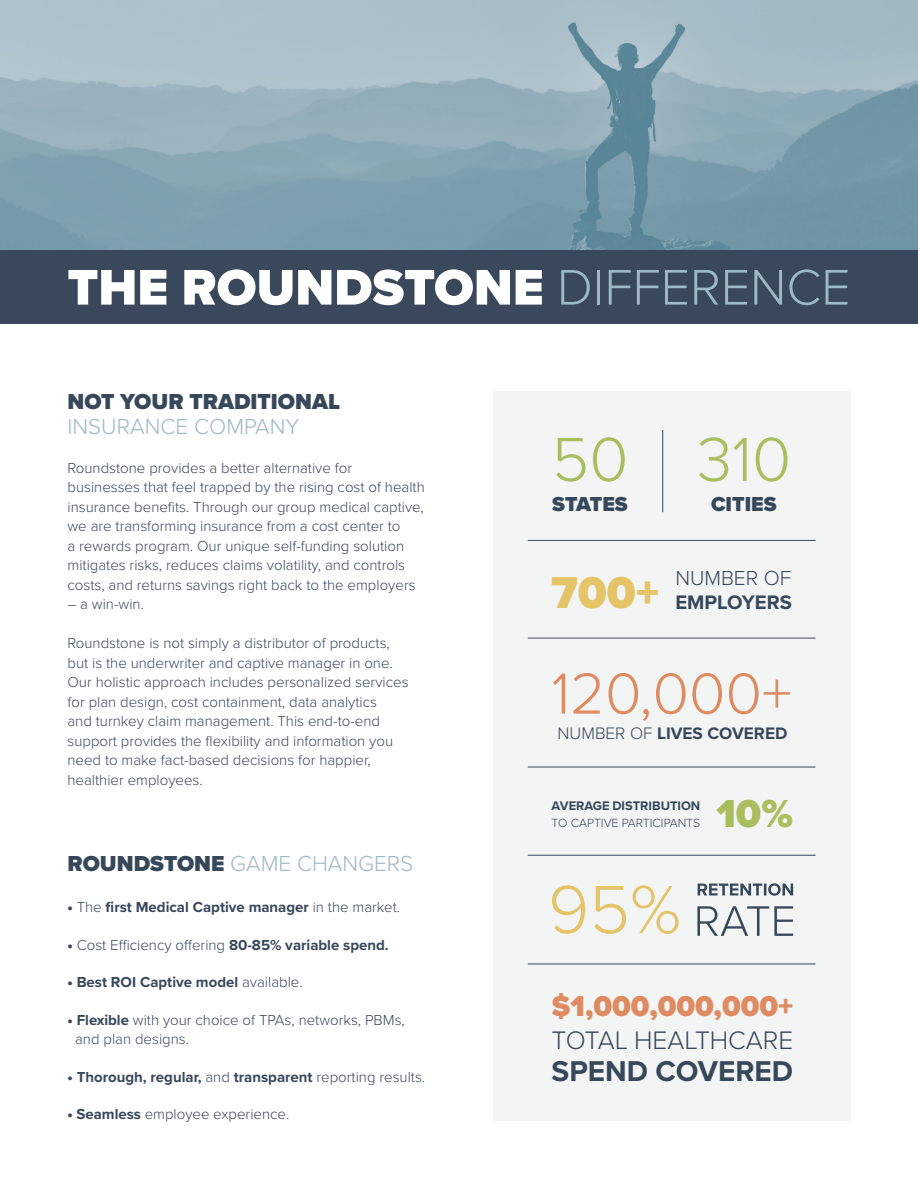
<style>
.page{position:relative;width:918px;height:1188px;background:#fff}
.page>*{position:absolute;margin:0;border:0;box-sizing:border-box;transform-origin:0 0}
.t1{font:300 64.5px "Proxima Nova";color:#a9be5e}
.t2{font:300 60px "Proxima Nova";color:#df8b61}
.t3{font:900 51.9px "Proxima Nova";color:#fff}
.t4{font:900 46.2px "Proxima Nova";color:#e4c466}
.t5{font:900 40.5px "Proxima Nova";color:#a9be5e}
.t6{font:900 29.85px "Proxima Nova";color:#df8b61}
.t7{font:700 29.7px "Proxima Nova";color:#37485b}
.t8{font:300 26.25px "Proxima Nova";color:#37485b}
.t9{font:900 22.5px/25.5px "Proxima Nova";color:#37485b}
.t10{font:300 22.5px "Proxima Nova";color:#9cb9c5}
.t11{font:900 21px "Proxima Nova";color:#37485b}
.t12{font:300 21px "Proxima Nova";color:#37485b}
.t13{font:700 20.25px "Proxima Nova";color:#37485b}
.t14{font:700 17.25px "Proxima Nova";color:#37485b}
.t15{font:300 15px/19.5px "Proxima Nova";color:#37485b}
.t16{font:700 15px "Proxima Nova";color:#37485b}
.t17{font:700 12.9px "Proxima Nova";color:#37485b}
.t18{font:300 12.3px "Proxima Nova";color:#37485b}
.s1{font-weight:300;color:#9cb9c5}
.s2{font-weight:900;color:#37485b}
.s3{font-weight:900;color:#39495b}
.s4{font-weight:300;color:#39495b}
.s5{font-weight:700}
.s6{font-weight:300}
</style>
<div class="page">
<img style="left:0;top:0;width:918px;height:251px">
<div style="left:0;top:251px;width:918px;height:73px;background:#39495b"></div>
<div style="left:493px;top:391px;width:357px;height:729px;background:#f3f4f4"></div>
<hr style="left:528px;top:540px;width:287px;height:1px;background:#37485b">
<hr style="left:528px;top:638px;width:287px;height:1px;background:#37485b">
<hr style="left:528px;top:964px;width:287px;height:1px;background:#37485b">
<hr style="left:528px;top:767px;width:287px;height:1px;background:#37485b">
<hr style="left:528px;top:855px;width:287px;height:1px;background:#37485b">
<hr style="left:662px;top:430px;width:1px;height:82px;background:#37485b">
<svg style="left:552px;top:885px;width:127px;height:49px"></svg>
<svg style="left:698px;top:883px;width:95px;height:13px"></svg>
<svg style="left:697px;top:906px;width:96px;height:30px"></svg>
<p class="t3" style="left:68px;top:249px;width:785px">THE ROUNDSTONE <span class="s1">DIFFERENCE</span></p>
<p class="t9" style="left:68px;top:388px;width:274px">NOT YOUR TRADITIONAL<br><span class="s1">INSURANCE COMPANY</span></p>
<p class="t15" style="left:68px;top:457px;width:359px">Roundstone provides a better alternative for businesses that feel trapped by the rising cost of health insurance benefits. Through our group medical captive, we are transforming insurance from a cost center to<br>a rewards program. Our unique self-funding solution mitigates risks, reduces claims volatility, and controls costs, and returns savings right back to the employers</p>
<p class="t15" style="left:68px;top:594px;width:78px">– a win-win.</p>
<p class="t15" style="left:68px;top:633px;width:324px">Roundstone is not simply a distributor of products,</p>
<p class="t15" style="left:68px;top:652px;width:327px">but is the underwriter and captive manager in one.</p>
<p class="t15" style="left:68px;top:672px;width:343px">Our holistic approach includes personalized services for plan design, cost containment, data analytics</p>
<p class="t15" style="left:68px;top:711px;width:327px">and turnkey claim management. This end-to-end support provides the flexibility and information you need to make fact-based decisions for happier, healthier employees.</p>
<p class="t10" style="left:68px;top:846px;width:347px"><span class="s2">ROUNDSTONE</span> GAME CHANGERS</p>
<p class="t16" style="left:68px;top:896px;width:334px"><span class="s3">•</span> <span class="s4">The</span> first Medical Captive manager <span class="s4">in the market.</span></p>
<p class="t15" style="left:68px;top:934px;width:323px"><span class="s3">•</span> Cost Efficiency offering <span class="s5">80-85% variable spend.</span></p>
<p class="t16" style="left:68px;top:971px;width:237px"><span class="s3">•</span> Best ROI Captive model <span class="s6">available.</span></p>
<p class="t15" style="left:75px;top:1009px;width:331px;text-indent:-8px"><span class="s3">•</span> <span class="s5">Flexible</span> with your choice of TPAs, networks, PBMs, and plan designs.</p>
<p class="t16" style="left:68px;top:1065px;width:359px"><span class="s3">•</span> Thorough, regular, <span class="s6">and</span> transparent <span class="s6">reporting results.</span></p>
<p class="t15" style="left:68px;top:1103px;width:223px"><span class="s3">•</span> <span class="s5">Seamless</span> employee experience.</p>
<p class="t1" style="left:552px;top:411px;width:78px">50</p>
<p class="t11" style="left:552px;top:488px;width:77px">STATES</p>
<p class="t1" style="left:697px;top:411px;width:96px">310</p>
<p class="t11" style="left:711px;top:489px;width:67px">CITIES</p>
<p class="t4" style="left:551px;top:558px;width:110px">700+</p>
<p class="t12" style="left:675px;top:562px;width:117px">NUMBER OF</p>
<p class="t13" style="left:675px;top:587px;width:118px">EMPLOYERS</p>
<p class="t2" style="left:552px;top:649px;width:242px">120,000+</p>
<p class="t14" style="left:557px;top:720px;width:232px"><span class="s6">NUMBER OF</span> LIVES COVERED</p>
<p class="t17" style="left:552px;top:796px;width:150px">AVERAGE DISTRIBUTION</p>
<p class="t18" style="left:552px;top:814px;width:150px">TO CAPTIVE PARTICIPANTS</p>
<p class="t5" style="left:716px;top:783px;width:78px">10%</p>
<p class="t6" style="left:552px;top:983px;width:243px">$1,000,000,000+</p>
<p class="t8" style="left:552px;top:1021px;width:243px">TOTAL HEALTHCARE</p>
<p class="t7" style="left:552px;top:1048px;width:243px">SPEND COVERED</p>
</div>
